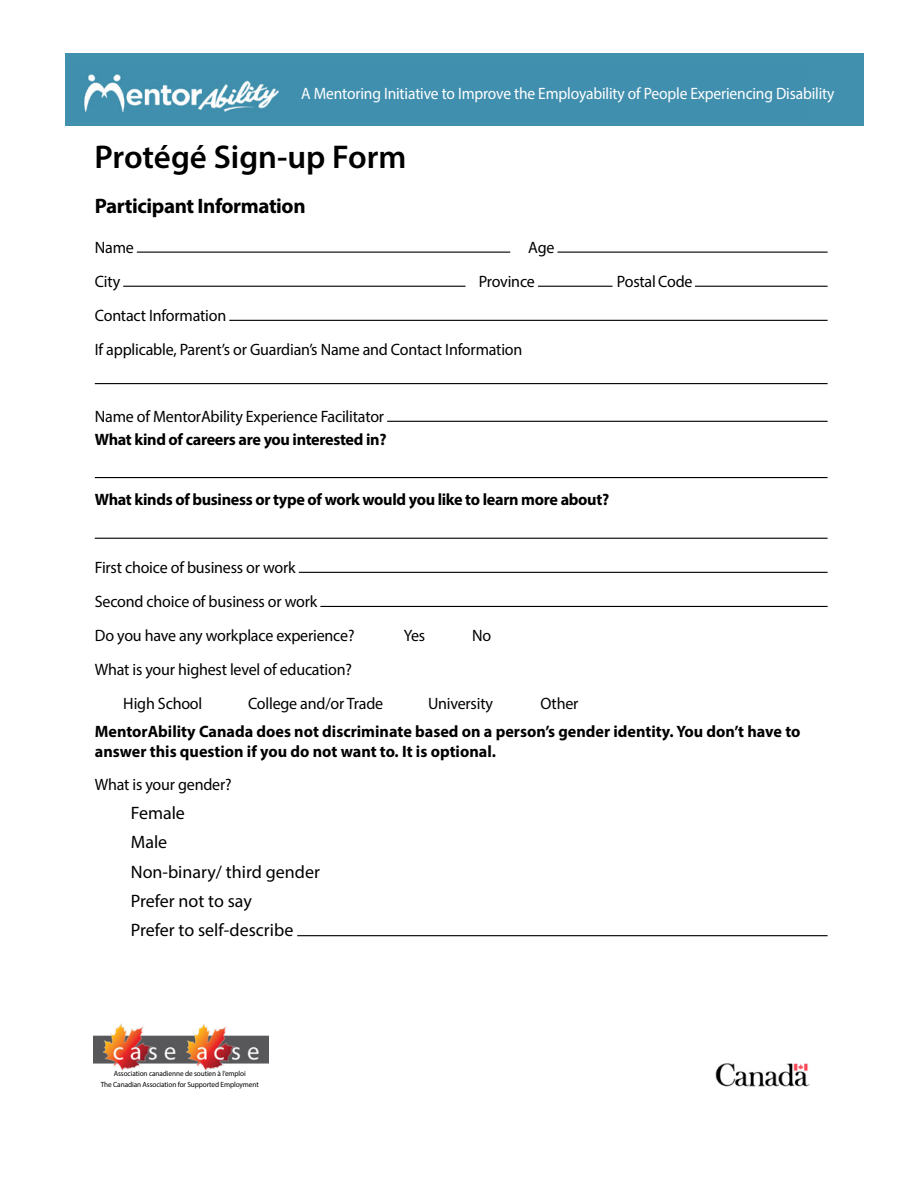
<style>
.page{position:relative;width:918px;height:1188px;background:#fff}
.page>*{position:absolute;margin:0;border:0;box-sizing:border-box;transform-origin:0 0}
.Main_Head_1{font:600 33px "Myriad Pro";color:#000}
.Head_2{font:700 21px "Myriad Pro";letter-spacing:-.02em;color:#000}
.gender_list{font:18px "Myriad Pro";color:#000}
.Body_text{font:16.5px "Myriad Pro";letter-spacing:-.01em;color:#000}
.BODY_BOLD{font:700 16.5px/19.8px "Myriad Pro";letter-spacing:-.005em;color:#000}
.WHITE_mast_head{font:16.5px "Myriad Pro";letter-spacing:-.01em;color:#fff;scale:.94 1}
.LOGO_TEXT{font:7.5px "Myriad Pro";letter-spacing:-.01em;color:#000}
</style>
<div class="page">
<div style="left:66px;top:53px;width:798px;height:73px;background:#4090ae"></div>
<img style="left:84px;top:74px;width:195px;height:39px">
<hr style="left:137px;top:252px;width:373px;height:1px;background:#000">
<hr style="left:558px;top:252px;width:270px;height:1px;background:#000">
<hr style="left:123px;top:286px;width:343px;height:1px;background:#000">
<hr style="left:538px;top:286px;width:75px;height:1px;background:#000">
<hr style="left:695px;top:286px;width:133px;height:1px;background:#000">
<hr style="left:229px;top:320px;width:599px;height:1px;background:#000">
<hr style="left:95px;top:383px;width:733px;height:1px;background:#000">
<hr style="left:387px;top:421px;width:441px;height:1px;background:#000">
<hr style="left:95px;top:477px;width:733px;height:1px;background:#000">
<hr style="left:95px;top:538px;width:733px;height:1px;background:#000">
<hr style="left:299px;top:572px;width:529px;height:1px;background:#000">
<hr style="left:320px;top:606px;width:508px;height:1px;background:#000">
<hr style="left:297px;top:935px;width:531px;height:1px;background:#000">
<img style="left:94px;top:1023px;width:174px;height:48px">
<img style="left:716px;top:1063px;width:94px;height:24px">
<p class="WHITE_mast_head" style="left:301px;top:83px;width:569px">A Mentoring Initiative to Improve the Employability of People Experiencing Disability</p>
<h1 class="Main_Head_1" style="left:94px;top:135px;width:314px">Protégé Sign-up Form</h1>
<h2 class="Head_2" style="left:95px;top:192px;width:212px">Participant Information</h2>
<p class="Body_text" style="left:95px;top:237px;width:41px">Name</p>
<p class="Body_text" style="left:528px;top:237px;width:28px">Age</p>
<p class="Body_text" style="left:95px;top:271px;width:27px">City</p>
<p class="Body_text" style="left:479px;top:271px;width:58px">Province</p>
<p class="Body_text" style="left:617px;top:271px;width:77px">Postal Code</p>
<p class="Body_text" style="left:95px;top:305px;width:133px">Contact Information</p>
<p class="Body_text" style="left:95px;top:339px;width:429px">If applicable, Parent’s or Guardian’s Name and Contact Information</p>
<p class="Body_text" style="left:95px;top:406px;width:291px">Name of MentorAbility Experience Facilitator</p>
<p class="BODY_BOLD" style="left:95px;top:429px;width:293px">What kind of careers are you interested in?</p>
<p class="BODY_BOLD" style="left:95px;top:489px;width:516px">What kinds of business or type of work would you like to learn more about?</p>
<p class="Body_text" style="left:95px;top:557px;width:202px">First choice of business or work</p>
<p class="Body_text" style="left:95px;top:591px;width:224px">Second choice of business or work</p>
<p class="Body_text" style="left:95px;top:625px;width:261px">Do you have any workplace experience?</p>
<p class="Body_text" style="left:404px;top:625px;width:23px">Yes</p>
<p class="Body_text" style="left:472px;top:625px;width:21px">No</p>
<p class="Body_text" style="left:95px;top:660px;width:259px">What is your highest level of education?</p>
<p class="Body_text" style="left:123px;top:694px;width:81px">High School</p>
<p class="Body_text" style="left:248px;top:694px;width:137px">College and/or Trade</p>
<p class="Body_text" style="left:428px;top:694px;width:67px">University</p>
<p class="Body_text" style="left:541px;top:694px;width:39px">Other</p>
<p class="BODY_BOLD" style="left:95px;top:721px;width:707px">MentorAbility Canada does not discriminate based on a person’s gender identity. You don’t have to answer this question if you do not want to. It is optional.</p>
<p class="Body_text" style="left:95px;top:774px;width:138px">What is your gender?</p>
<p class="gender_list" style="left:131px;top:802px;width:56px">Female</p>
<p class="gender_list" style="left:131px;top:831px;width:38px">Male</p>
<p class="gender_list" style="left:131px;top:860px;width:191px">Non-binary/ third gender</p>
<p class="gender_list" style="left:131px;top:890px;width:123px">Prefer not to say</p>
<p class="gender_list" style="left:131px;top:919px;width:164px">Prefer to self-describe</p>
<p class="LOGO_TEXT" style="left:114px;top:1069px;width:134px">Association canadienne de soutien à l’emploi</p>
<p class="LOGO_TEXT" style="left:101px;top:1080px;width:160px">The Canadian Association for Supported Employment</p>
</div>
